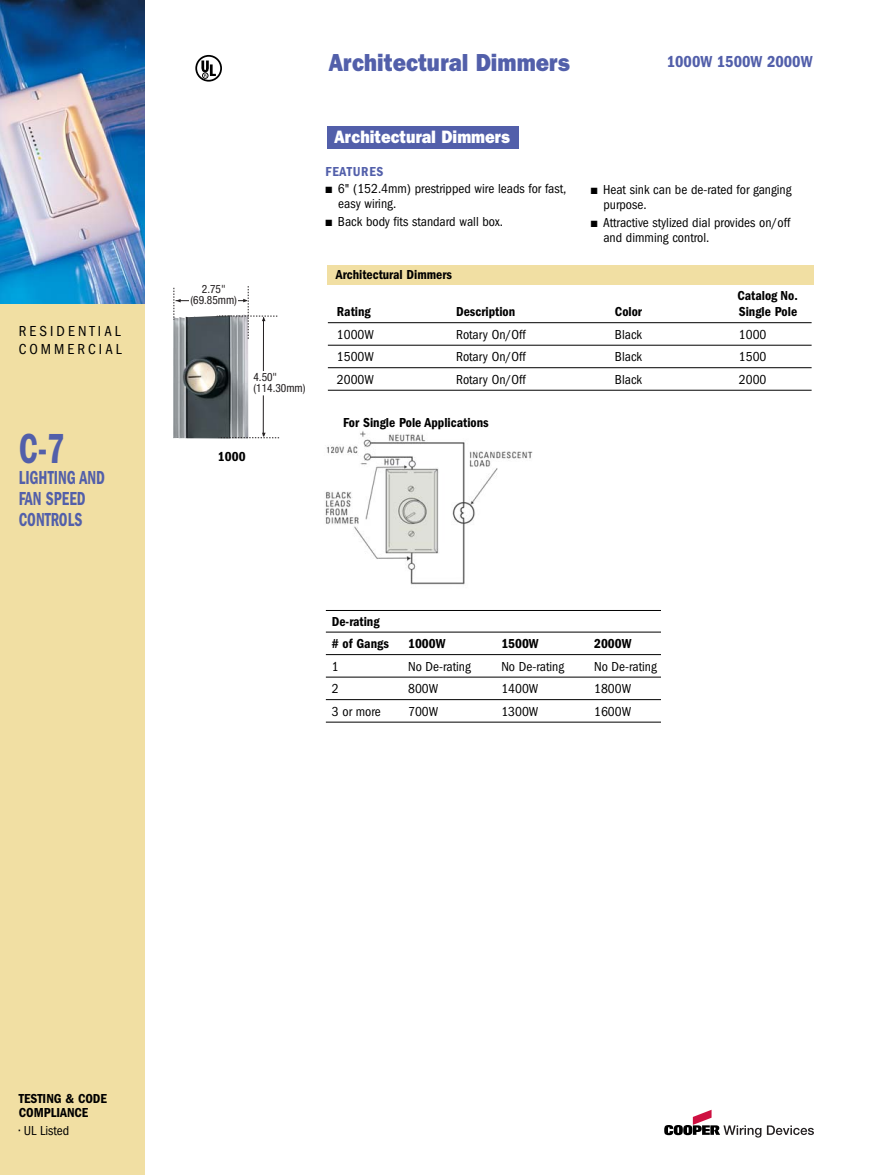
<style>
.page{position:relative;width:885px;height:1175px;background:#fff}
.page>*{position:absolute;margin:0;border:0;box-sizing:border-box;transform-origin:0 0}
.t1{font:600 condensed 43.5px "Franklin Gothic";color:#525faa;scale:.8 1}
.t2{font:800 24.75px "Franklin Gothic";color:#525faa;scale:.9 1}
.t3{font:600 condensed 19.5px/21px "Franklin Gothic";color:#525faa;scale:.8 1}
.t4{font:800 18px "Franklin Gothic";color:#fff;scale:.9 1}
.t5{font:600 condensed 16.5px "Franklin Gothic";color:#525faa}
.t6{font:condensed 15px/18px "Franklin Gothic";letter-spacing:.205em;color:#000}
.t7{font:condensed 13.5px/15px "Franklin Gothic";color:#000}
.t8{font:600 condensed 13.5px/14.7px "Franklin Gothic";color:#000}
.t9{font:600 condensed 13.5px "Franklin Gothic";letter-spacing:.055em;color:#525faa}
.t10{font:condensed 11.4px/11.4px "Helvetica Neue";color:#231f20}
</style>
<div class="page">
<div style="left:0;top:3px;width:144px;height:1171px;background:#f1dfa3"></div>
<img style="left:0;top:0;width:144px;height:303px">
<svg style="left:664px;top:1109px;width:97px;height:28px"></svg>
<svg style="left:767px;top:1125px;width:47px;height:10px"></svg>
<div style="left:327px;top:126px;width:192px;height:23px;background:#525faa"></div>
<div style="left:327px;top:266px;width:487px;height:19px;background:#f1dfa3"></div>
<hr style="left:328px;top:322px;width:484px;height:1px;background:#000">
<hr style="left:328px;top:345px;width:484px;height:1px;background:#000">
<hr style="left:328px;top:367px;width:484px;height:1px;background:#000">
<hr style="left:328px;top:390px;width:484px;height:1px;background:#000">
<hr style="left:176px;top:300px;width:71px;height:1px;background:#231f20">
<hr style="left:189px;top:299px;width:49px;height:3px;background:#fff">
<img style="left:173px;top:314px;width:75px;height:124px">
<hr style="left:263px;top:317px;width:1px;height:119px;background:#231f20">
<svg style="left:174px;top:288px;width:7px;height:32px"></svg>
<svg style="left:263px;top:371px;width:1px;height:24px"></svg>
<svg style="left:219px;top:433px;width:60px;height:5px"></svg>
<svg style="left:217px;top:286px;width:60px;height:53px"></svg>
<svg style="left:195px;top:55px;width:27px;height:27px"></svg>
<hr style="left:326px;top:610px;width:335px;height:1px;background:#000">
<hr style="left:326px;top:632px;width:335px;height:1px;background:#000">
<hr style="left:326px;top:654px;width:335px;height:1px;background:#000">
<hr style="left:326px;top:677px;width:335px;height:1px;background:#000">
<hr style="left:326px;top:699px;width:335px;height:1px;background:#000">
<hr style="left:326px;top:722px;width:335px;height:1px;background:#000">
<img style="left:325px;top:431px;width:208px;height:154px">
<p class="t6" style="left:19px;top:323px;width:104px">RESIDENTIAL<br>COMMERCIAL</p>
<h1 class="t1" style="left:19px;top:433px;width:59px">C-7</h1>
<h3 class="t3" style="left:19px;top:468px;width:109px">LIGHTING AND<br>FAN SPEED<br>CONTROLS</h3>
<h2 class="t2" style="left:328px;top:54px;width:270px">Architectural Dimmers</h2>
<p class="t5" style="left:667px;top:55px;width:147px">1000W 1500W 2000W</p>
<p class="t10" style="left:190px;top:284px;width:48px;text-align:center">2.75" (69.85mm)</p>
<p class="t10" style="left:254px;top:372px;width:54px">4.50" (114.30mm)</p>
<p class="t8" style="left:218px;top:450px;width:29px">1000</p>
<h3 class="t4" style="left:334px;top:131px;width:197px">Architectural Dimmers</h3>
<p class="t9" style="left:326px;top:167px;width:59px">FEATURES</p>
<p class="t7" style="left:338px;top:182px;width:230px;text-indent:-13px">■ 6" (152.4mm) prestripped wire leads for fast, easy wiring.</p>
<p class="t7" style="left:326px;top:215px;width:179px">■ Back body fits standard wall box.</p>
<p class="t8" style="left:336px;top:269px;width:118px">Architectural Dimmers</p>
<p class="t7" style="left:603px;top:183px;width:190px;text-indent:-13px">■ Heat sink can be de-rated for ganging purpose.</p>
<p class="t7" style="left:603px;top:216px;width:188px;text-indent:-13px">■ Attractive stylized dial provides on/off and dimming control.</p>
<p class="t8" style="left:737px;top:289px;width:62px">Catalog No.</p>
<p class="t8" style="left:337px;top:306px;width:35px">Rating</p>
<p class="t8" style="left:456px;top:306px;width:61px">Description</p>
<p class="t8" style="left:615px;top:306px;width:29px">Color</p>
<p class="t8" style="left:739px;top:306px;width:60px">Single Pole</p>
<p class="t7" style="left:337px;top:328px;width:39px">1000W</p>
<p class="t7" style="left:456px;top:328px;width:71px">Rotary On/Off</p>
<p class="t7" style="left:615px;top:328px;width:29px">Black</p>
<p class="t7" style="left:739px;top:328px;width:29px">1000</p>
<p class="t7" style="left:337px;top:350px;width:39px">1500W</p>
<p class="t7" style="left:456px;top:350px;width:71px">Rotary On/Off</p>
<p class="t7" style="left:615px;top:350px;width:29px">Black</p>
<p class="t7" style="left:739px;top:350px;width:29px">1500</p>
<p class="t7" style="left:337px;top:373px;width:39px">2000W</p>
<p class="t7" style="left:456px;top:373px;width:71px">Rotary On/Off</p>
<p class="t7" style="left:615px;top:373px;width:29px">Black</p>
<p class="t7" style="left:739px;top:373px;width:29px">2000</p>
<p class="t8" style="left:343px;top:416px;width:147px">For Single Pole Applications</p>
<p class="t8" style="left:332px;top:611px;width:59px;line-height:22.5px">De-rating # of Gangs</p>
<p class="t8" style="left:408px;top:637px;width:39px">1000W</p>
<p class="t8" style="left:501px;top:637px;width:39px">1500W</p>
<p class="t8" style="left:594px;top:637px;width:39px">2000W</p>
<p class="t7" style="left:332px;top:660px;width:8px">1</p>
<p class="t7" style="left:408px;top:660px;width:64px">No De-rating</p>
<p class="t7" style="left:501px;top:660px;width:64px">No De-rating</p>
<p class="t7" style="left:594px;top:660px;width:64px">No De-rating</p>
<p class="t7" style="left:332px;top:682px;width:8px">2</p>
<p class="t7" style="left:408px;top:682px;width:32px">800W</p>
<p class="t7" style="left:501px;top:682px;width:39px">1400W</p>
<p class="t7" style="left:594px;top:682px;width:39px">1800W</p>
<p class="t7" style="left:332px;top:705px;width:51px">3 or more</p>
<p class="t7" style="left:408px;top:705px;width:32px">700W</p>
<p class="t7" style="left:501px;top:705px;width:39px">1300W</p>
<p class="t7" style="left:594px;top:705px;width:39px">1600W</p>
<p class="t8" style="left:19px;top:1092px;width:90px">TESTING &amp; CODE<br>COMPLIANCE</p>
<p class="t7" style="left:19px;top:1124px;width:52px">• UL Listed</p>
</div>
